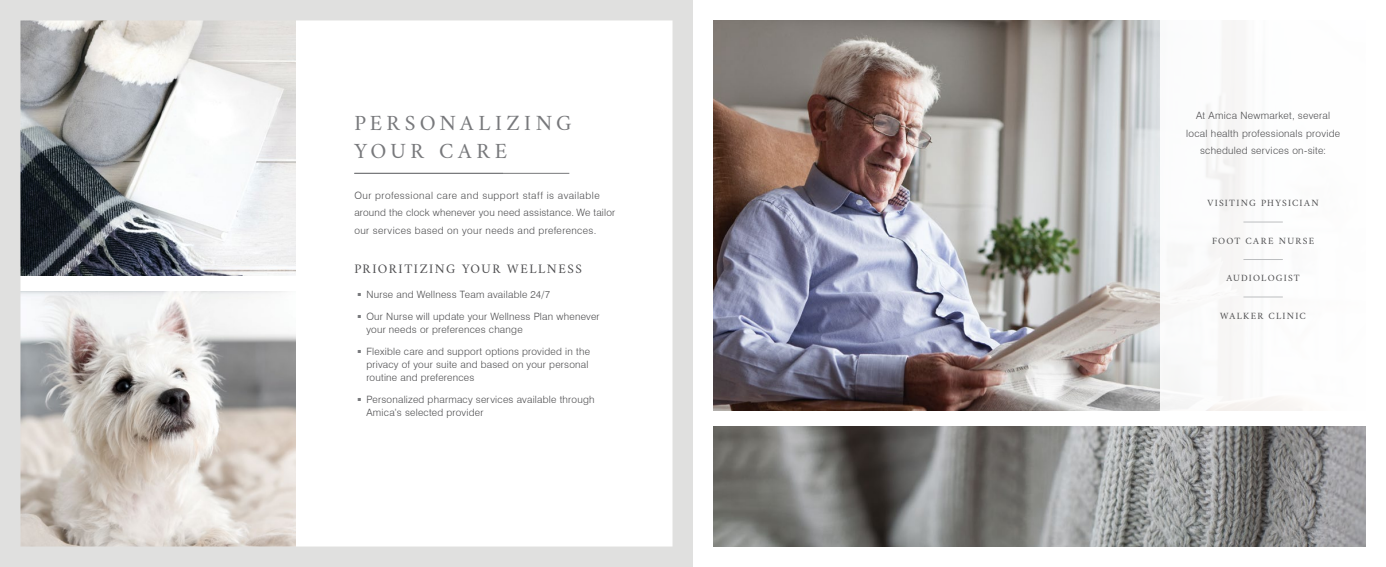
<style>
.page{position:relative;width:1386px;height:567px;background:#fff}
.page>*{position:absolute;margin:0;border:0;box-sizing:border-box;transform-origin:0 0}
.t1{font:21.88px/28px "Amiri";letter-spacing:.2em;color:#77787b}
.t2{font:13.12px "Amiri";letter-spacing:.115em;color:#4d4d4f}
.t3{font:300 10.06px/17.5px "Swiss 721 BT";letter-spacing:.025em;color:#4d4d4f}
.t4{font:9.62px "Amiri";letter-spacing:.125em;color:#4d4d4f}
.t5{font:9.62px "Amiri";letter-spacing:.145em;color:#4d4d4f}
</style>
<div class="page">
<img style="left:713px;top:20px;width:448px;height:390px">
<img style="left:713px;top:426px;width:653px;height:121px">
<hr style="left:1243px;top:222px;width:40px;height:1px;background:#bcbec0">
<hr style="left:1243px;top:259px;width:40px;height:1px;background:#bcbec0">
<hr style="left:1243px;top:297px;width:40px;height:1px;background:#bcbec0">
<svg style="left:0;top:0;width:693px;height:567px"></svg>
<h1 class="t1" style="left:354px;top:108px;width:219px">PERSONALIZING<br>YOUR CARE</h1>
<p class="t3" style="left:354px;top:186px;width:262px">Our professional care and support staff is available around the clock whenever you need assistance. We tailor our services based on your needs and preferences.</p>
<h2 class="t2" style="left:354px;top:261px;width:229px">PRIORITIZING YOUR WELLNESS</h2>
<p class="t3" style="left:358px;top:286px;width:194px"><sup>■</sup> Nurse and Wellness Team available 24/7</p>
<p class="t3" style="left:366px;top:310px;width:235px;line-height:13.1px;text-indent:-9px"><sup>■</sup> Our Nurse will update your Wellness Plan whenever your needs or preferences change</p>
<p class="t3" style="left:366px;top:345px;width:225px;line-height:13.1px;text-indent:-9px"><sup>■</sup> Flexible care and support options provided in the privacy of your suite and based on your personal routine and preferences</p>
<p class="t3" style="left:366px;top:393px;width:230px;line-height:13.1px;text-indent:-9px"><sup>■</sup> Personalized pharmacy services available through<br>Amica’s selected provider</p>
<p class="t3" style="left:1186px;top:107px;width:156px;text-align:center">At Amica Newmarket, several local health professionals provide scheduled services on-site:</p>
<p class="t4" style="left:1207px;top:197px;width:113px">VISITING PHYSICIAN</p>
<p class="t5" style="left:1212px;top:235px;width:104px">FOOT CARE NURSE</p>
<p class="t4" style="left:1226px;top:272px;width:75px">AUDIOLOGIST</p>
<p class="t4" style="left:1220px;top:310px;width:87px">WALKER CLINIC</p>
</div>
